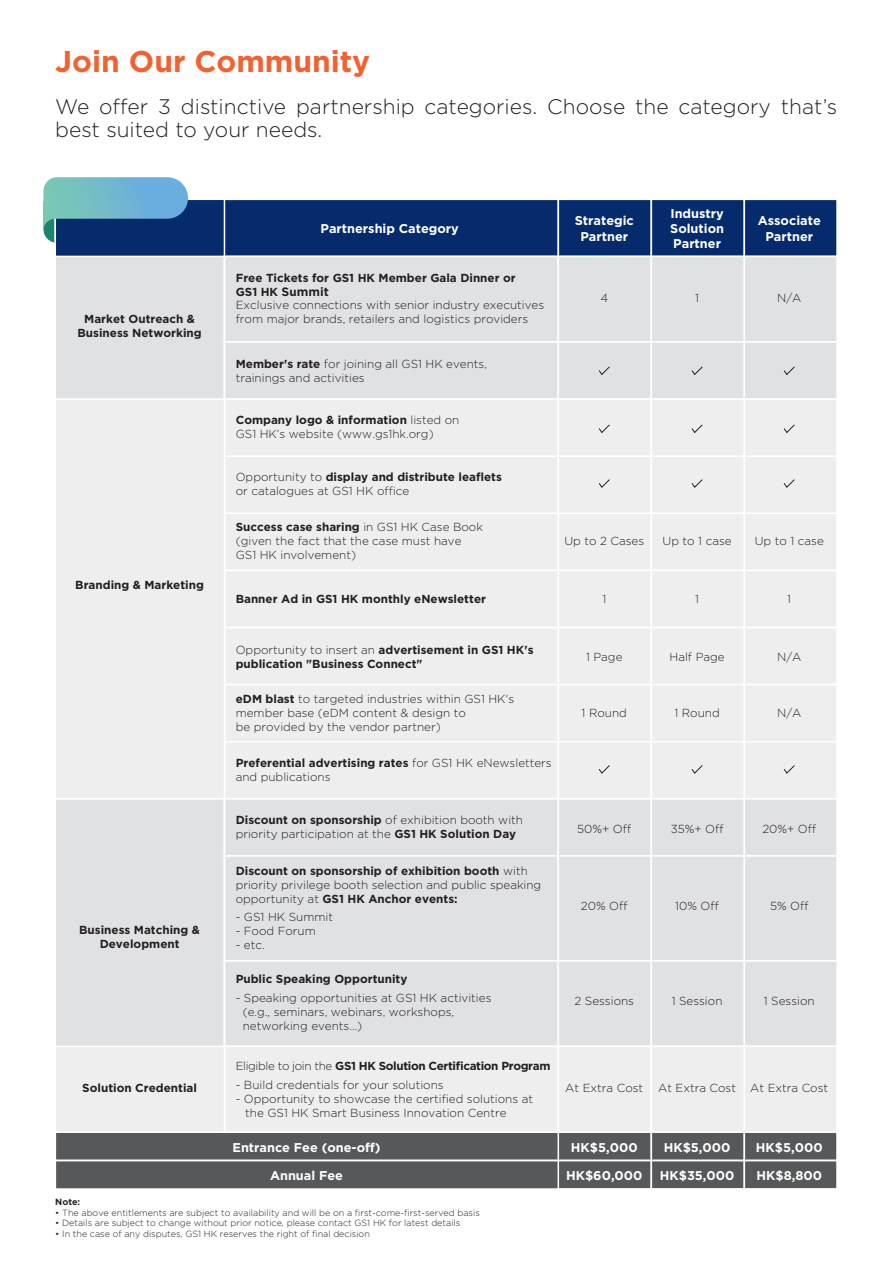
<style>
.page{position:relative;width:893px;height:1263px;background:#fff}
.page>*{position:absolute;margin:0;border:0;box-sizing:border-box;transform-origin:0 0}
.t1{font:700 30px "Gotham";color:#f16232}
.t2{font:300 21px/22.5px "Gotham";color:#231f20}
.t3{font:700 12.75px/15.3px "Gotham";color:#fff;text-align:center}
.t4{font:300 11.7px/14px "Gotham";color:#231f20}
.t5{font:700 11.7px/14px "Gotham";color:#231f20;text-align:center}
.t6{font:700 11.7px "Gotham";letter-spacing:-.03em;color:#231f20}
.t7{font:300 9px "Gotham";color:#231f20}
.t8{font:700 9px "Gotham";color:#231f20}
.s1{font-weight:700}
.s2{font-family:"Gotham Office";font-weight:700}
.s3{font-weight:300}
</style>
<div class="page">
<div style="left:55px;top:199px;width:170px;height:934px;background:#e0e1e3;border:2px solid #fff"></div>
<div style="left:55px;top:199px;width:783px;height:58px;background:#052b6c"></div>
<div style="left:54px;top:1131px;width:784px;height:30px;background:#57585a"></div>
<div style="left:54px;top:1160px;width:784px;height:30px;background:#57585a;border:2px solid #fff"></div>
<div style="left:224px;top:256px;width:614px;height:87px;background:#e0e1e3;border:2px solid #fff"></div>
<div style="left:224px;top:960px;width:614px;height:87px;background:#e0e1e3;border:2px solid #fff"></div>
<div style="left:224px;top:341px;width:614px;height:59px;background:#e0e1e3;border:2px solid #fff"></div>
<div style="left:224px;top:398px;width:614px;height:59px;background:#eeeeef;border:2px solid #fff"></div>
<div style="left:224px;top:455px;width:614px;height:59px;background:#eeeeef;border:2px solid #fff"></div>
<div style="left:224px;top:513px;width:614px;height:58px;background:#eeeeef;border:2px solid #fff"></div>
<div style="left:224px;top:570px;width:614px;height:58px;background:#eeeeef;border:2px solid #fff"></div>
<div style="left:224px;top:627px;width:614px;height:58px;background:#eeeeef;border:2px solid #fff"></div>
<div style="left:224px;top:684px;width:614px;height:58px;background:#eeeeef;border:2px solid #fff"></div>
<div style="left:224px;top:741px;width:614px;height:59px;background:#eeeeef;border:2px solid #fff"></div>
<div style="left:224px;top:798px;width:614px;height:59px;background:#e0e1e3;border:2px solid #fff"></div>
<div style="left:224px;top:855px;width:614px;height:106px;background:#e0e1e3;border:2px solid #fff"></div>
<div style="left:224px;top:1045px;width:614px;height:88px;background:#eeeeef;border:2px solid #fff"></div>
<div style="left:743px;top:199px;width:95px;height:991px;border:2px solid #fff"></div>
<div style="left:651px;top:199px;width:94px;height:991px;border:2px solid #fff"></div>
<div style="left:558px;top:199px;width:94px;height:991px;border:2px solid #fff"></div>
<div style="left:224px;top:199px;width:335px;height:934px;border:2px solid #fff"></div>
<div style="left:55px;top:398px;width:170px;height:402px;background:#eeeeef;border:2px solid #fff"></div>
<div style="left:55px;top:1045px;width:170px;height:88px;background:#eeeeef;border:2px solid #fff"></div>
<svg style="left:43px;top:177px;width:145px;height:66px"></svg>
<svg style="left:598px;top:366px;width:12px;height:9px"></svg>
<svg style="left:691px;top:366px;width:12px;height:9px"></svg>
<svg style="left:783px;top:366px;width:12px;height:9px"></svg>
<svg style="left:598px;top:424px;width:12px;height:9px"></svg>
<svg style="left:691px;top:424px;width:12px;height:9px"></svg>
<svg style="left:783px;top:424px;width:12px;height:9px"></svg>
<svg style="left:598px;top:479px;width:12px;height:9px"></svg>
<svg style="left:691px;top:479px;width:12px;height:9px"></svg>
<svg style="left:783px;top:479px;width:12px;height:9px"></svg>
<svg style="left:598px;top:765px;width:12px;height:9px"></svg>
<svg style="left:691px;top:765px;width:12px;height:9px"></svg>
<svg style="left:783px;top:765px;width:12px;height:9px"></svg>
<h1 class="t1" style="left:55px;top:42px;width:316px">Join Our Community</h1>
<h2 class="t2" style="left:55px;top:95px;width:783px">We offer 3 distinctive partnership categories. Choose the category that’s best suited to your needs.</h2>
<p class="t5" style="left:78px;top:311px;width:126px">Market Outreach &amp;<br>Business Networking</p>
<p class="t5" style="left:75px;top:578px;width:130px">Branding &amp; Marketing</p>
<p class="t5" style="left:79px;top:922px;width:122px">Business Matching &amp;<br>Development</p>
<p class="t5" style="left:82px;top:1081px;width:116px">Solution Credential</p>
<p class="t3" style="left:321px;top:221px;width:140px">Partnership Category</p>
<p class="t3" style="left:575px;top:213px;width:61px">Strategic<br>Partner</p>
<p class="t3" style="left:670px;top:205px;width:55px;text-align:justify">Industry Solution Partner</p>
<p class="t3" style="left:758px;top:213px;width:65px">Associate<br>Partner</p>
<p class="t4" style="left:236px;top:271px;width:310px"><span class="s1">Free Tickets for GS1 HK Member Gala Dinner or<br>GS1 HK</span> <span class="s2">S</span><span class="s1">u</span><span class="s2">mmit<br></span>Exclusive connections with senior industry executives from major brands, retailers and logistics providers</p>
<p class="t4" style="left:236px;top:356px;width:253px"><span class="s1">Member's rate</span> for joining all GS1 HK events, trainings and activities</p>
<p class="t4" style="left:236px;top:413px;width:225px"><span class="s1">Company logo &amp; information</span> listed on<br>GS1 HK’s website (www.gs1hk.org)</p>
<p class="t4" style="left:236px;top:469px;width:268px">Opportunity to <span class="s1">display and distribute leaflets </span>or catalogues at GS1 HK office</p>
<p class="t4" style="left:236px;top:520px;width:249px"><span class="s1">Success case sharing</span> in GS1 HK Case Book (given the fact that the case must have<br>GS1 HK involvement)</p>
<p class="t5" style="left:236px;top:592px;width:252px">Banner Ad in GS1 HK monthly eNewsletter</p>
<p class="t4" style="left:600px;top:291px;width:9px">4</p>
<p class="t4" style="left:695px;top:291px;width:5px">1</p>
<p class="t4" style="left:777px;top:291px;width:26px">N/A</p>
<p class="t4" style="left:564px;top:533px;width:81px">Up to 2 Cases</p>
<p class="t4" style="left:663px;top:533px;width:71px">Up to 1 case</p>
<p class="t4" style="left:755px;top:533px;width:71px">Up to 1 case</p>
<p class="t4" style="left:602px;top:592px;width:5px">1</p>
<p class="t4" style="left:695px;top:592px;width:5px">1</p>
<p class="t4" style="left:787px;top:592px;width:5px">1</p>
<p class="t5" style="left:236px;top:642px;width:299px;text-align:left"><span class="s3">Opportunity to insert an</span> advertisement in GS1 HK's publication "Business Connect"</p>
<p class="t4" style="left:236px;top:692px;width:280px"><span class="s1">eDM blast</span> to targeted industries within GS1 HK's member base (eDM content &amp; design to<br>be provided by the vendor partner)</p>
<p class="t4" style="left:236px;top:756px;width:318px"><span class="s1">Preferential advertising rates</span> for GS1 HK eNewsletters and publications</p>
<p class="t4" style="left:236px;top:813px;width:289px"><span class="s1">Discount on sponsorship</span> of exhibition booth with priority participation at the <span class="s1">GS1 HK Solution Day</span></p>
<p class="t4" style="left:236px;top:863px;width:307px"><span class="s1">Discount on sponsorship of exhibition booth</span> with priority privilege booth selection and public speaking opportunity at <span class="s1">GS1 HK Anchor events:</span></p>
<p class="t4" style="left:236px;top:910px;width:99px">- GS1 HK Summit</p>
<p class="t4" style="left:236px;top:924px;width:82px">- Food Forum</p>
<p class="t4" style="left:236px;top:938px;width:31px">- etc.</p>
<p class="t5" style="left:236px;top:972px;width:173px">Public Speaking Opportunity</p>
<p class="t4" style="left:243px;top:990px;width:250px;text-indent:-7px">- Speaking opportunities at GS1 HK activities (e.g., seminars, webinars, workshops, networking events…)</p>
<p class="t6" style="left:236px;top:1058px;width:316px"><span class="s3">Eligible to join the</span> GS1 HK Solution Certification Program</p>
<p class="t4" style="left:236px;top:1077px;width:209px">- Build credentials for your solutions</p>
<p class="t4" style="left:245px;top:1091px;width:289px;text-indent:-10px">- Opportunity to showcase the certified solutions at the GS1 HK Smart Business Innovation Centre</p>
<p class="t3" style="left:232px;top:1139px;width:150px">Entrance Fee (one-off)</p>
<p class="t3" style="left:270px;top:1168px;width:75px">Annual Fee</p>
<p class="t4" style="left:586px;top:649px;width:38px">1 Page</p>
<p class="t4" style="left:669px;top:649px;width:57px">Half Page</p>
<p class="t4" style="left:777px;top:649px;width:26px">N/A</p>
<p class="t4" style="left:582px;top:706px;width:47px">1 Round</p>
<p class="t4" style="left:674px;top:706px;width:47px">1 Round</p>
<p class="t4" style="left:777px;top:706px;width:26px">N/A</p>
<p class="t4" style="left:577px;top:821px;width:56px">50%+ Off</p>
<p class="t4" style="left:671px;top:821px;width:54px">35%+ Off</p>
<p class="t4" style="left:762px;top:821px;width:55px">20%+ Off</p>
<p class="t4" style="left:581px;top:899px;width:48px">20% Off</p>
<p class="t4" style="left:675px;top:899px;width:45px">10% Off</p>
<p class="t4" style="left:770px;top:899px;width:40px">5% Off</p>
<p class="t4" style="left:574px;top:994px;width:61px">2 Sessions</p>
<p class="t4" style="left:672px;top:994px;width:52px">1 Session</p>
<p class="t4" style="left:764px;top:994px;width:52px">1 Session</p>
<p class="t4" style="left:565px;top:1081px;width:79px">At Extra Cost</p>
<p class="t4" style="left:658px;top:1081px;width:172px">At Extra Cost At Extra Cost</p>
<p class="t3" style="left:571px;top:1139px;width:68px">HK$5,000</p>
<p class="t3" style="left:664px;top:1139px;width:68px">HK$5,000</p>
<p class="t3" style="left:756px;top:1139px;width:68px">HK$5,000</p>
<p class="t3" style="left:566px;top:1168px;width:78px">HK$60,000</p>
<p class="t3" style="left:660px;top:1168px;width:76px">HK$35,000</p>
<p class="t3" style="left:756px;top:1168px;width:67px">HK$8,800</p>
<p class="t8" style="left:55px;top:1196px;width:27px">Note:</p>
<p class="t7" style="left:55px;top:1207px;width:426px">• The above entitlements are subject to availability and will be on a first-come-first-served basis</p>
<p class="t7" style="left:55px;top:1217px;width:406px">• Details are subject to change without prior notice, please contact GS1 HK for latest details</p>
<p class="t7" style="left:55px;top:1228px;width:316px">• In the case of any disputes, GS1 HK reserves the right of final decision</p>
</div>
